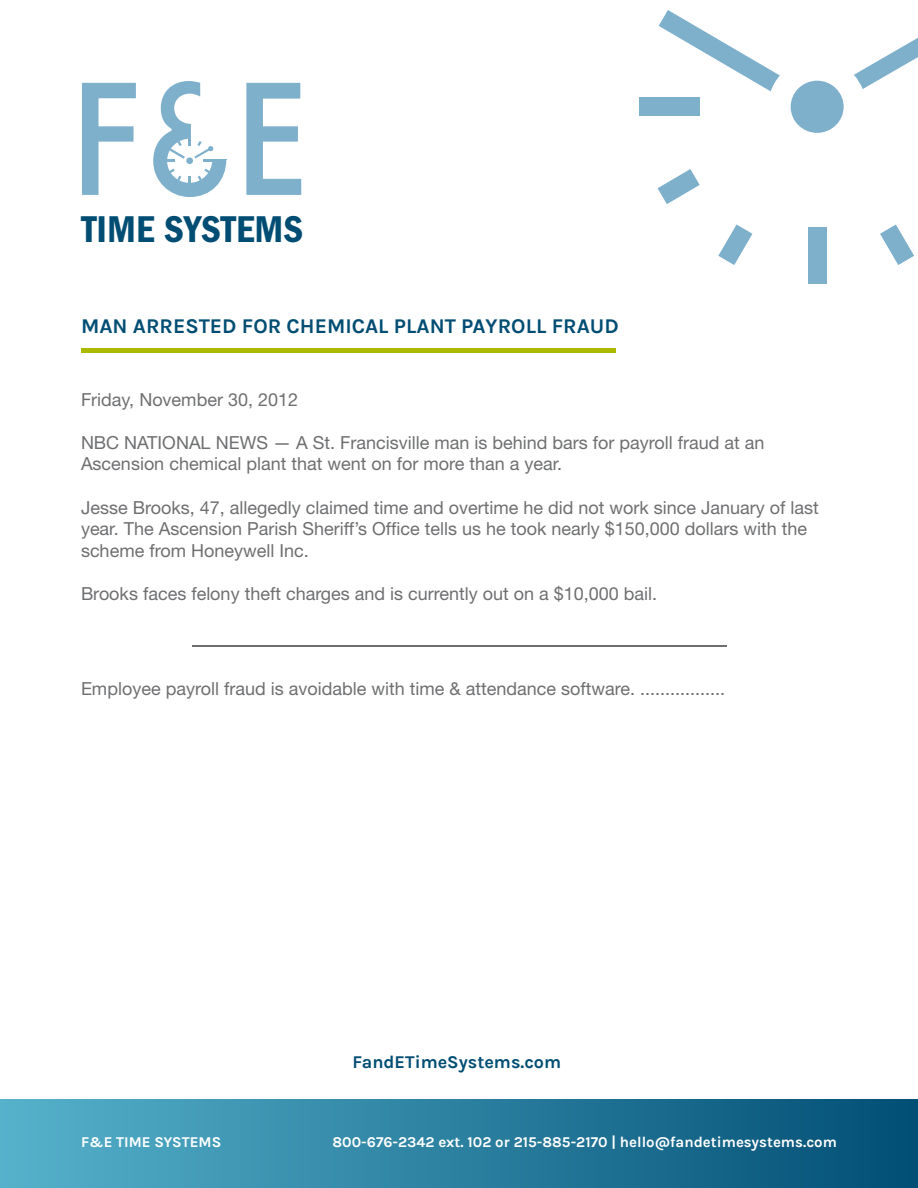
<style>
.page{position:relative;width:918px;height:1188px;background:#fff}
.page>*{position:absolute;margin:0;border:0;box-sizing:border-box;transform-origin:0 0}
.t1{font:600 condensed 38.55px "Franklin Gothic";color:#004d73}
.t2{font:700 21px "Karla";color:#004d73}
.t3{font:18px/21.6px "Helvetica Neue";color:#6e6f71}
.t4{font:700 18px "Karla";color:#004d73}
.t5{font:700 15px "Karla";color:#fff}
</style>
<div class="page">
<div style="left:0;top:1099px;width:918px;height:89px;background:linear-gradient(to right,#56b2cb,#024e74)"></div>
<svg style="left:82px;top:83px;width:54px;height:112px"></svg>
<svg style="left:246px;top:83px;width:55px;height:112px"></svg>
<svg style="left:153px;top:81px;width:73px;height:116px"></svg>
<div style="left:81px;top:348px;width:534px;height:5px;background:#abba00"></div>
<hr style="left:192px;top:645px;width:534px;height:1px;background:#6e6f71">
<div style="left:809px;top:227px;width:18px;height:57px;background:#7eb0cc"></div>
<div style="left:639px;top:98px;width:60px;height:18px;background:#7eb0cc"></div>
<svg style="left:658px;top:169px;width:42px;height:35px"></svg>
<svg style="left:718px;top:225px;width:34px;height:40px"></svg>
<svg style="left:880px;top:225px;width:34px;height:40px"></svg>
<svg style="left:854px;top:38px;width:64px;height:51px"></svg>
<svg style="left:659px;top:10px;width:121px;height:81px"></svg>
<div style="left:791px;top:81px;width:53px;height:52px;background:#7eb0cc;border-radius:50%"></div>
<h1 class="t1" style="left:81px;top:208px;width:223px">TIME SYSTEMS</h1>
<p class="t2" style="left:81px;top:314px;width:539px">Man arrested for chem ical plant payroll fraud</p>
<p class="t3" style="left:81px;top:388px;width:219px">Friday, November 30, 2012</p>
<p class="t3" style="left:81px;top:431px;width:685px">NBC NATIONAL NEWS — A St. Francisville man is behind bars for payroll fraud at an<br>Ascension chemical plant that went on for more than a year.</p>
<p class="t3" style="left:81px;top:496px;width:739px">Jesse Brooks, 47, allegedly claimed time and overtime he did not work since January of last year. The Ascension Parish Sheriff’s Office tells us he took nearly $150,000 dollars with the scheme from Honeywell Inc.</p>
<p class="t3" style="left:81px;top:583px;width:578px">Brooks faces felony theft charges and is currently out on a $10,000 bail.</p>
<p class="t3" style="left:81px;top:677px;width:646px">Employee payroll fraud is avoidable with time &amp; attendance software. .................</p>
<p class="t4" style="left:352px;top:1051px;width:210px">FandETimeSystems.com</p>
<p class="t5" style="left:81px;top:1134px;width:83px">F&amp;E TIME SYSTE</p>
<p class="t5" style="left:199px;top:1134px;width:22px">MS</p>
<p class="t5" style="left:333px;top:1134px;width:506px">800-676-2342 ext. 102 or 215-885-2170 | hello@fandetimesystems.com</p>
</div>
